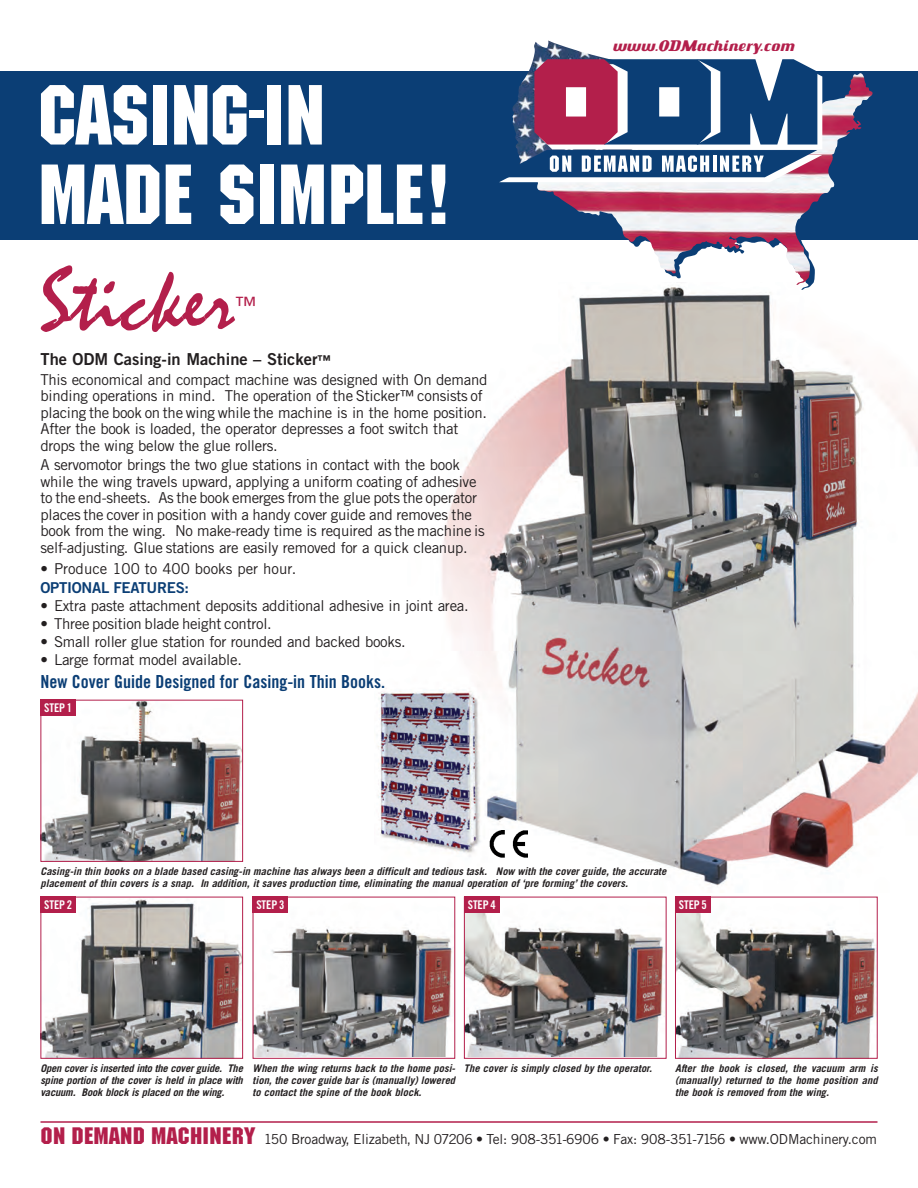
<style>
.page{position:relative;width:918px;height:1188px;background:#fff}
.page>*{position:absolute;margin:0;border:0;box-sizing:border-box;transform-origin:0 0}
.t1{font:90px "Mistral";color:#b31f4b}
.t2{font:82.95px/79.5px "Machine";color:#fff}
.t3{font:22.5px "Trade Gothic";color:#b31f4b}
.t4{font:18px "Trade Gothic Bold Cond Twenty";color:#0b3e75}
.t5{font:16.5px "Trade Gothic Bold Two";color:#231f20}
.t6{font:15px/16.5px "Trade Gothic";letter-spacing:-.02em;color:#231f20}
.t7{font:15px "Trade Gothic";color:#231f20}
.t8{font:15px "Trade Gothic Bold Two";letter-spacing:-.02em;color:#0b3e75}
.t9{font:13.8px "Trade Gothic";letter-spacing:-.01em;color:#231f20}
.t10{font:13.35px "Roadtrip";letter-spacing:.015em;color:#b31f4b}
.t11{font:12px "Trade Gothic Bold Cond Twenty";letter-spacing:-.01em;color:#fff}
.t12{font:italic 700 10.5px/12px "Trade Gothic";color:#231f20;text-align:justify}
.s1{font-size:13.5px}
.s2{font-family:"Machine";font-size:23.25px;color:#b31f4b}
</style>
<div class="page">
<img style="left:377px;top:290px;width:541px;height:596px">
<div style="left:0;top:71px;width:918px;height:169px;background:#0b3e75"></div>
<svg style="left:515px;top:45px;width:297px;height:245px"></svg>
<img style="left:547px;top:40px;width:326px;height:245px">
<svg style="left:499px;top:59px;width:323px;height:123px"></svg>
<hr style="left:40px;top:1121px;width:838px;height:2px;background:#b31f4b">
<svg style="left:490px;top:857px;width:38px;height:1px"></svg>
<img style="left:490px;top:830px;width:38px;height:27px">
<img style="left:42px;top:899px;width:199px;height:158px">
<div style="left:40px;top:897px;width:203px;height:162px;border:1px solid #b31f4b"></div>
<img style="left:42px;top:702px;width:199px;height:158px">
<div style="left:40px;top:700px;width:203px;height:162px;border:1px solid #b31f4b"></div>
<img style="left:255px;top:927px;width:197px;height:130px">
<div style="left:253px;top:897px;width:202px;height:162px;border:1px solid #b31f4b"></div>
<img style="left:466px;top:913px;width:199px;height:144px">
<div style="left:464px;top:897px;width:203px;height:162px;border:1px solid #b31f4b"></div>
<img style="left:677px;top:913px;width:199px;height:144px">
<div style="left:675px;top:897px;width:203px;height:162px;border:1px solid #b31f4b"></div>
<div style="left:464px;top:897px;width:36px;height:16px;background:#b31f4b"></div>
<div style="left:675px;top:897px;width:36px;height:16px;background:#b31f4b"></div>
<div style="left:253px;top:897px;width:35px;height:16px;background:#b31f4b"></div>
<div style="left:40px;top:897px;width:36px;height:16px;background:#b31f4b"></div>
<div style="left:40px;top:700px;width:36px;height:16px;background:#b31f4b"></div>
<h2 class="t2" style="left:38px;top:76px;width:417px">CASING-IN<br>MADE SIMPLE!</h2>
<h1 class="t1" style="left:40px;top:245px;width:196px">Sticker</h1>
<h3 class="t3" style="left:235px;top:297px;width:24px">™</h3>
<p class="t5" style="left:40px;top:353px;width:292px">The ODM Casing-in Machine – Sticker<span class="s1">™</span></p>
<p class="t6" style="left:40px;top:372px;width:448px">This economical and compact machine was designed with On demand binding operations in mind. The operation of the Sticker™ consists of placing the book on the wing while the machine is in the home position.<br>After the book is loaded, the operator depresses a foot switch that drops the wing below the glue rollers.</p>
<p class="t6" style="left:40px;top:458px;width:446px">A servomotor brings the two glue stations in contact with the book while the wing travels upward, applying a uniform coating of adhesive to the end-sheets. As the book emerges from the glue pots the operator places the cover in position with a handy cover guide and removes the book from the wing. No make-ready time is required as the machine is self-adjusting. Glue stations are easily removed for a quick cleanup.</p>
<p class="t7" style="left:40px;top:563px;width:257px">• Produce 100 to 400 books per hour.</p>
<p class="t8" style="left:40px;top:582px;width:150px">OPTIONAL FEATURES:</p>
<p class="t6" style="left:40px;top:599px;width:430px">• Extra paste attachment deposits additional adhesive in joint area.</p>
<p class="t6" style="left:40px;top:617px;width:233px">• Three position blade height control.</p>
<p class="t6" style="left:40px;top:635px;width:367px">• Small roller glue station for rounded and backed books.</p>
<p class="t6" style="left:40px;top:653px;width:203px">• Large format model available.</p>
<p class="t4" style="left:40px;top:675px;width:346px">New Cover Guide Designed for Casing-in Thin Books.</p>
<p class="t11" style="left:44px;top:703px;width:29px">STEP 1</p>
<p class="t10" style="left:612px;top:38px;width:183px">www.ODMachinery.com</p>
<p class="t12" style="left:40px;top:866px;width:627px">Casing-in thin books on a blade based casing-in machine has always been a difficult and tedious task. Now with the cover guide, the accurate placement of thin covers is a snap. In addition, it saves production time, eliminating the manual operation of ‘pre forming’ the covers.</p>
<p class="t11" style="left:44px;top:900px;width:29px">STEP 2</p>
<p class="t11" style="left:256px;top:900px;width:29px">STEP 3</p>
<p class="t11" style="left:468px;top:900px;width:29px">STEP 4</p>
<p class="t11" style="left:679px;top:900px;width:29px">STEP 5</p>
<p class="t12" style="left:40px;top:1063px;width:204px">Open cover is inserted into the cover guide. The spine portion of the cover is held in place with vacuum. Book block is placed on the wing.</p>
<p class="t12" style="left:253px;top:1063px;width:204px">When the wing returns back to the home posi&shy;tion, the cover guide bar is (manually) lowered to contact the spine of the book block.</p>
<p class="t12" style="left:464px;top:1063px;width:190px">The cover is simply closed by the operator.</p>
<p class="t12" style="left:675px;top:1063px;width:204px">After the book is closed, the vacuum arm is (manually) returned to the home position and the book is removed from the wing.</p>
<p class="t9" style="left:40px;top:1134px;width:838px"><span class="s2">ON DEMAND MACHINERY</span> 150 Broadway, Elizabeth, NJ 07206 • Tel: 908-351-6906 • Fax: 908-351-7156 • www.ODMachinery.com</p>
</div>
